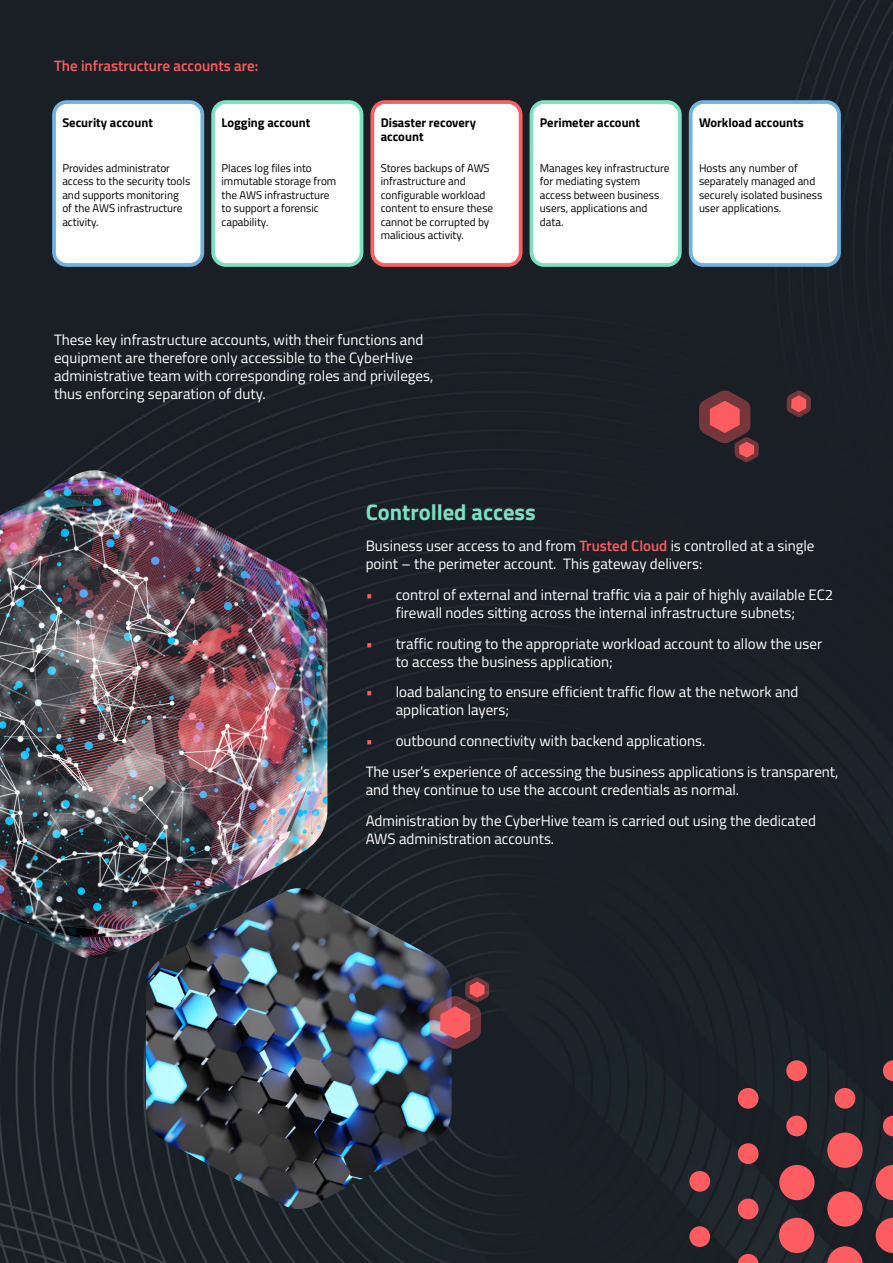
<style>
.page{position:relative;width:893px;height:1263px;background:#1a1f26}
.page>*{position:absolute;margin:0;border:0;box-sizing:border-box;transform-origin:0 0}
.t1{font:700 22.5px "Titillium Web";color:#7de0bf}
.t2{font:15px/18px "Titillium Web";color:#fff}
.t3{font:600 15px "Titillium Web";color:#fd5d60}
.t4{font:700 12.6px/14.1px "Titillium Web";color:#000}
.t5{font:11.25px/13.5px "Titillium Web";color:#000}
.s1{font-weight:600;color:#fd5d60}
.s2{color:#fd5d60}
</style>
<div class="page">
<div style="left:54px;top:102px;width:148px;height:163px;background:#fff;border-radius:13px"></div>
<div style="left:52px;top:100px;width:152px;height:167px;border:4px solid #6fb3de;border-radius:13px"></div>
<div style="left:213px;top:102px;width:148px;height:163px;background:#fff;border-radius:13px"></div>
<div style="left:211px;top:100px;width:152px;height:167px;border:4px solid #7de0bf;border-radius:13px"></div>
<div style="left:372px;top:102px;width:149px;height:163px;background:#fff;border-radius:13px"></div>
<div style="left:370px;top:100px;width:152px;height:167px;border:4px solid #fd5d60;border-radius:13px"></div>
<div style="left:531px;top:102px;width:149px;height:163px;background:#fff;border-radius:13px"></div>
<div style="left:530px;top:100px;width:152px;height:167px;border:4px solid #7de0bf;border-radius:13px"></div>
<div style="left:691px;top:102px;width:148px;height:163px;background:#fff;border-radius:13px"></div>
<div style="left:689px;top:100px;width:152px;height:167px;border:4px solid #6fb3de;border-radius:13px"></div>
<img style="left:0;top:470px;width:327px;height:489px">
<img style="left:146px;top:888px;width:304px;height:321px">
<svg style="left:787px;top:391px;width:24px;height:26px"></svg>
<svg style="left:699px;top:391px;width:60px;height:71px;background:#6c353a"></svg>
<svg style="left:429px;top:977px;width:60px;height:72px;background:#74424d"></svg>
<div style="left:827px;top:1132px;width:36px;height:36px;background:#fd5d60;border-radius:50%"></div>
<svg style="left:827px;top:1246px;width:36px;height:17px"></svg>
<div style="left:835px;top:1088px;width:20px;height:21px;background:#fd5d60;border-radius:50%"></div>
<svg style="left:883px;top:1060px;width:10px;height:21px"></svg>
<svg style="left:883px;top:1115px;width:10px;height:21px"></svg>
<div style="left:786px;top:1060px;width:21px;height:21px;background:#fd5d60;border-radius:50%"></div>
<div style="left:786px;top:1115px;width:21px;height:21px;background:#fd5d60;border-radius:50%"></div>
<div style="left:779px;top:1165px;width:36px;height:35px;background:#fd5d60;border-radius:50%"></div>
<svg style="left:876px;top:1165px;width:17px;height:35px"></svg>
<svg style="left:876px;top:1218px;width:17px;height:35px"></svg>
<div style="left:779px;top:1218px;width:35px;height:35px;background:#fd5d60;border-radius:50%"></div>
<div style="left:827px;top:1191px;width:36px;height:35px;background:#fd5d60;border-radius:50%"></div>
<div style="left:738px;top:1088px;width:20px;height:21px;background:#fd5d60;border-radius:50%"></div>
<svg style="left:736px;top:1142px;width:24px;height:23px"></svg>
<svg style="left:736px;top:1252px;width:24px;height:11px"></svg>
<div style="left:737px;top:1198px;width:22px;height:22px;background:#fd5d60;border-radius:50%"></div>
<div style="left:689px;top:1226px;width:21px;height:21px;background:#fd5d60;border-radius:50%"></div>
<svg style="left:688px;top:1169px;width:24px;height:24px"></svg>
<p class="t3" style="left:54px;top:54px;width:206px">The infrastructure accounts are:</p>
<p class="t4" style="left:62px;top:115px;width:92px">Security account</p>
<p class="t5" style="left:62px;top:161px;width:129px">Provides administrator access to the security tools and supports monitoring of the AWS infrastructure activity.</p>
<p class="t4" style="left:222px;top:115px;width:90px">Logging account</p>
<p class="t5" style="left:222px;top:161px;width:116px">Places log files into immutable storage from the AWS infrastructure to support a forensic capability.</p>
<p class="t4" style="left:381px;top:115px;width:97px">Disaster recovery account</p>
<p class="t5" style="left:381px;top:161px;width:114px">Stores backups of AWS infrastructure and configurable workload content to ensure these cannot be corrupted by malicious activity.</p>
<p class="t2" style="left:54px;top:330px;width:381px">These key infrastructure accounts, with their functions and equipment are therefore only accessible to the CyberHive administrative team with corresponding roles and privileges, thus enforcing separation of duty.</p>
<p class="t4" style="left:540px;top:115px;width:102px">Perimeter account</p>
<p class="t5" style="left:540px;top:161px;width:131px">Manages key infrastructure for mediating system access between business users, applications and data.</p>
<p class="t4" style="left:699px;top:115px;width:106px">Workload accounts</p>
<p class="t5" style="left:699px;top:161px;width:125px">Hosts any number of separately managed and securely isolated business user applications.</p>
<h1 class="t1" style="left:366px;top:495px;width:172px">Controlled access</h1>
<p class="t2" style="left:366px;top:536px;width:450px">Business user access to and from <span class="s1">Trusted Cloud</span> is controlled at a single point – the perimeter account. This gateway delivers:</p>
<p class="t2" style="left:366px;top:585px;width:469px;text-align:center"><span class="s2">•</span> control of external and internal traffic via a pair of highly available EC2 firewall nodes sitting across the internal infrastructure subnets;</p>
<p class="t2" style="left:396px;top:633px;width:428px;text-indent:-30px"><span class="s2">•</span> traffic routing to the appropriate workload account to allow the user to access the business application;</p>
<p class="t2" style="left:396px;top:682px;width:404px;text-indent:-30px"><span class="s2">•</span> load balancing to ensure efficient traffic flow at the network and application layers;</p>
<p class="t2" style="left:366px;top:725px;width:474px;line-height:30.8px"><span class="s2">•</span> outbound connectivity with backend applications.<br>The user’s experience of accessing the business applications is transparent,</p>
<p class="t2" style="left:366px;top:773px;width:452px;line-height:30.8px">and they continue to use the account credentials as normal.<br>Administration by the CyberHive team is carried out using the dedicated</p>
<p class="t2" style="left:366px;top:828px;width:190px">AWS administration accounts.</p>
</div>
